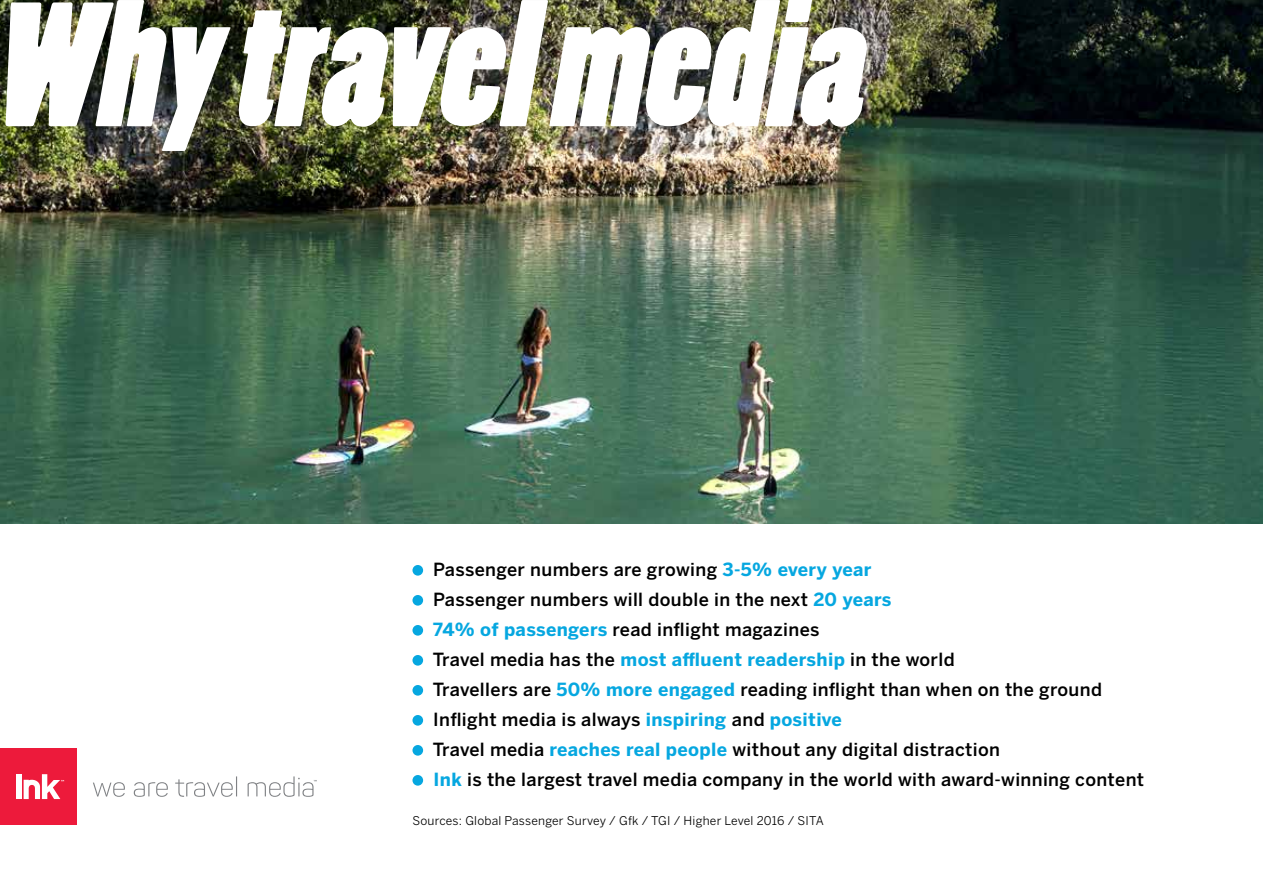
<style>
.page{position:relative;width:1263px;height:893px;background:#fff}
.page>*{position:absolute;margin:0;border:0;box-sizing:border-box;transform-origin:0 0}
.t1{font:italic 165px "Poplar Std";color:#fff}
.t2{font:500 18px/30px "Benton Sans";letter-spacing:.02em;color:#000}
.t3{font:12px "Benton Sans";letter-spacing:.02em;color:#000}
.s1{font-weight:700;color:#06a7e0}
</style>
<div class="page">
<img style="left:0;top:0;width:1263px;height:524px">
<div style="left:0;top:748px;width:77px;height:77px;background:#ed1a3b"></div>
<div style="left:16px;top:774px;width:6px;height:25px;background:#fff"></div>
<svg style="left:24px;top:774px;width:40px;height:25px"></svg>
<svg style="left:93px;top:782px;width:32px;height:15px"></svg>
<svg style="left:134px;top:782px;width:34px;height:15px"></svg>
<svg style="left:175px;top:776px;width:62px;height:21px"></svg>
<svg style="left:248px;top:776px;width:69px;height:21px"></svg>
<div style="left:412px;top:565px;width:11px;height:11px;background:#06a7e0;border-radius:50%"></div>
<div style="left:412px;top:595px;width:11px;height:11px;background:#06a7e0;border-radius:50%"></div>
<div style="left:412px;top:625px;width:11px;height:11px;background:#06a7e0;border-radius:50%"></div>
<div style="left:412px;top:655px;width:11px;height:11px;background:#06a7e0;border-radius:50%"></div>
<div style="left:412px;top:685px;width:11px;height:11px;background:#06a7e0;border-radius:50%"></div>
<div style="left:412px;top:715px;width:11px;height:11px;background:#06a7e0;border-radius:50%"></div>
<div style="left:412px;top:745px;width:11px;height:11px;background:#06a7e0;border-radius:50%"></div>
<div style="left:412px;top:775px;width:11px;height:11px;background:#06a7e0;border-radius:50%"></div>
<h1 class="t1" style="left:-11px;top:-25px;width:906px">Whytravelmedia</h1>
<p class="t2" style="left:433px;top:554px;width:713px">Passenger numbers are growing <span class="s1">3-5% every year<br></span>Passenger numbers will double in the next <span class="s1">20 years<br>74% of passengers</span> read inflight magazines<br>Travel media has the <span class="s1">most affluent readership</span> in the world<br>Travellers are <span class="s1">50% more engaged</span> reading inflight than when on the ground Inflight media is always <span class="s1">inspiring</span> and <span class="s1">positive<br></span>Travel media <span class="s1">reaches real people</span> without any digital distraction<br><span class="s1">Ink</span> is the largest travel media company in the world with award-winning content</p>
<p class="t3" style="left:412px;top:813px;width:413px">Sources: Global Passenger Survey / Gfk / TGI / Higher Level 2016 / SITA</p>
</div>
